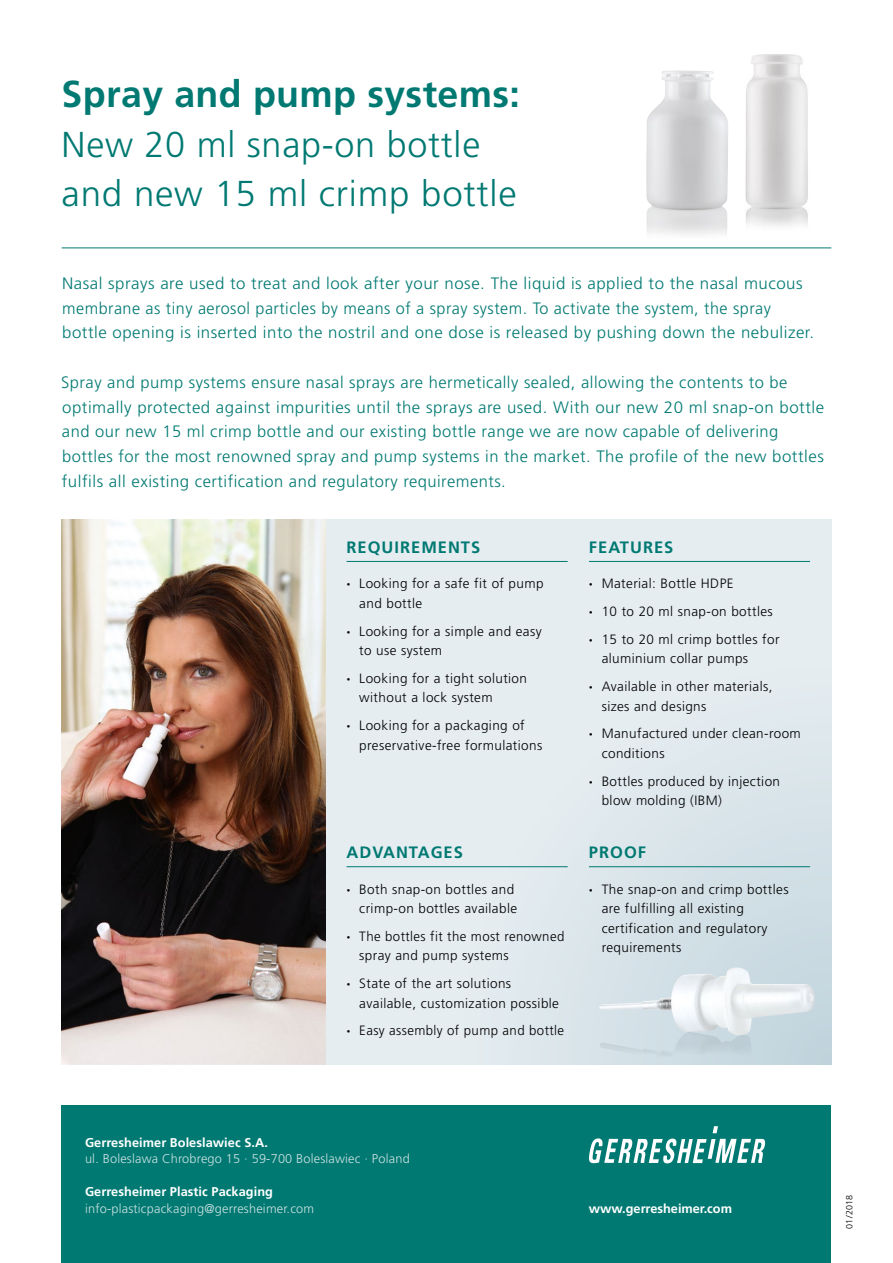
<style>
.page{position:relative;width:893px;height:1263px;background:#fff}
.page>*{position:absolute;margin:0;border:0;box-sizing:border-box;transform-origin:0 0}
.t1{font:700 37.5px "Frutiger";letter-spacing:.01em;color:#007972}
.t2{font:300 36px/49.5px "Frutiger";letter-spacing:.02em;color:#007972}
.t3{font:300 16.5px/24.8px "Frutiger LT";letter-spacing:.03em;color:#007972}
.t4{font:700 16.5px "Frutiger LT";letter-spacing:.06em;color:#007972}
.t5{font:300 13.5px/19.5px "Frutiger LT";letter-spacing:.03em;color:#000}
.t6{font:300 12.75px "Frutiger";letter-spacing:.015em;color:#cce1e1}
.t7{font:700 12.75px "Frutiger";letter-spacing:.005em;color:#fff}
.t8{font:300 9px "Frutiger";color:#000}
.s1{font-weight:900}
</style>
<div class="page">
<svg style="left:325px;top:520px;width:506px;height:544px"></svg>
<hr style="left:589px;top:866px;width:221px;height:1px;background:#007972">
<hr style="left:347px;top:866px;width:221px;height:1px;background:#007972">
<hr style="left:347px;top:561px;width:221px;height:1px;background:#007972">
<hr style="left:589px;top:561px;width:221px;height:1px;background:#007972">
<img style="left:745px;top:54px;width:63px;height:172px">
<img style="left:656px;top:70px;width:25px;height:38px">
<hr style="left:62px;top:248px;width:769px;height:1px;background:#007972">
<img style="left:62px;top:520px;width:263px;height:544px">
<div style="left:62px;top:1106px;width:769px;height:157px;background:#007972"></div>
<svg style="left:588px;top:1126px;width:178px;height:37px"></svg>
<img style="left:681px;top:969px;width:48px;height:9px">
<img style="left:662px;top:1032px;width:25px;height:20px">
<h1 class="t1" style="left:62px;top:72px;width:460px">Spray and pump systems:</h1>
<h2 class="t2" style="left:62px;top:119px;width:456px">New 20 ml snap-on bottle and new 15 ml crimp bottle</h2>
<p class="t3" style="left:62px;top:271px;width:753px">Nasal sprays are used to treat and look after your nose. The liquid is applied to the nasal mucous membrane as tiny aerosol particles by means of a spray system. To activate the system, the spray bottle opening is inserted into the nostril and one dose is released by pushing down the nebulizer.</p>
<p class="t3" style="left:61px;top:370px;width:764px">Spray and pump systems ensure nasal sprays are hermetically sealed, allowing the contents to be optimally protected against impurities until the sprays are used. With our new 20 ml snap-on bottle and our new 15 ml crimp bottle and our existing bottle range we are now capable of delivering bottles for the most renowned spray and pump systems in the market. The profile of the new bottles fulfils all existing certification and regulatory requirements.</p>
<p class="t4" style="left:347px;top:537px;width:135px">REQUIREMENTS</p>
<p class="t4" style="left:589px;top:537px;width:86px">FEATURES</p>
<p class="t5" style="left:359px;top:574px;width:186px;text-indent:-13px"><span class="s1">·</span> Looking for a safe fit of pump and bottle</p>
<p class="t5" style="left:359px;top:621px;width:184px;text-indent:-13px"><span class="s1">·</span> Looking for a simple and easy to use system</p>
<p class="t5" style="left:359px;top:668px;width:169px;text-indent:-13px"><span class="s1">·</span> Looking for a tight solution without a lock system</p>
<p class="t5" style="left:359px;top:716px;width:184px;text-indent:-13px"><span class="s1">·</span> Looking for a packaging of preservative-free formulations</p>
<p class="t5" style="left:589px;top:570px;width:192px;line-height:27.8px"><span class="s1">·</span> Material: Bottle HDPE<br><span class="s1">·</span> 10 to 20 ml snap-on bottles <span class="s1">·</span> 15 to 20 ml crimp bottles for</p>
<p class="t5" style="left:589px;top:645px;width:185px;line-height:27.8px;text-indent:13px">aluminium collar pumps<br><span class="s1">·</span> Available in other materials,</p>
<p class="t5" style="left:589px;top:692px;width:213px;line-height:27.8px;text-indent:13px">sizes and designs<br><span class="s1">·</span> Manufactured under clean-room</p>
<p class="t5" style="left:589px;top:739px;width:193px;line-height:27.8px;text-indent:13px">conditions<br><span class="s1">·</span> Bottles produced by injection</p>
<p class="t5" style="left:602px;top:791px;width:122px">blow molding (IBM)</p>
<p class="t4" style="left:347px;top:843px;width:118px">ADVANTAGES</p>
<p class="t4" style="left:589px;top:843px;width:59px">PROOF</p>
<p class="t5" style="left:347px;top:879px;width:172px;text-align:right"><span class="s1">·</span> Both snap-on bottles and crimp-on bottles available</p>
<p class="t5" style="left:359px;top:926px;width:207px;text-indent:-13px"><span class="s1">·</span> The bottles fit the most renowned spray and pump systems</p>
<p class="t5" style="left:359px;top:974px;width:201px;text-indent:-13px"><span class="s1">·</span> State of the art solutions available, customization possible</p>
<p class="t5" style="left:347px;top:1021px;width:219px"><span class="s1">·</span> Easy assembly of pump and bottle</p>
<p class="t5" style="left:602px;top:879px;width:188px;text-indent:-13px"><span class="s1">·</span> The snap-on and crimp bottles are fulfilling all existing certification and regulatory requirements</p>
<p class="t7" style="left:85px;top:1135px;width:184px">Gerresheimer Boleslawiec S.A.</p>
<p class="t6" style="left:85px;top:1152px;width:326px">ul. Boleslawa Chrobrego 15 · 59-700 Boleslawiec · Poland</p>
<p class="t7" style="left:85px;top:1184px;width:189px">Gerresheimer Plastic Packaging</p>
<p class="t6" style="left:85px;top:1201px;width:231px">info-plasticpackaging@gerresheimer.com</p>
<p class="t7" style="left:589px;top:1201px;width:145px">www.gerresheimer.com</p>
<p class="t8" style="left:844px;top:1229px;width:36px;rotate:-90deg">01/2018</p>
</div>
